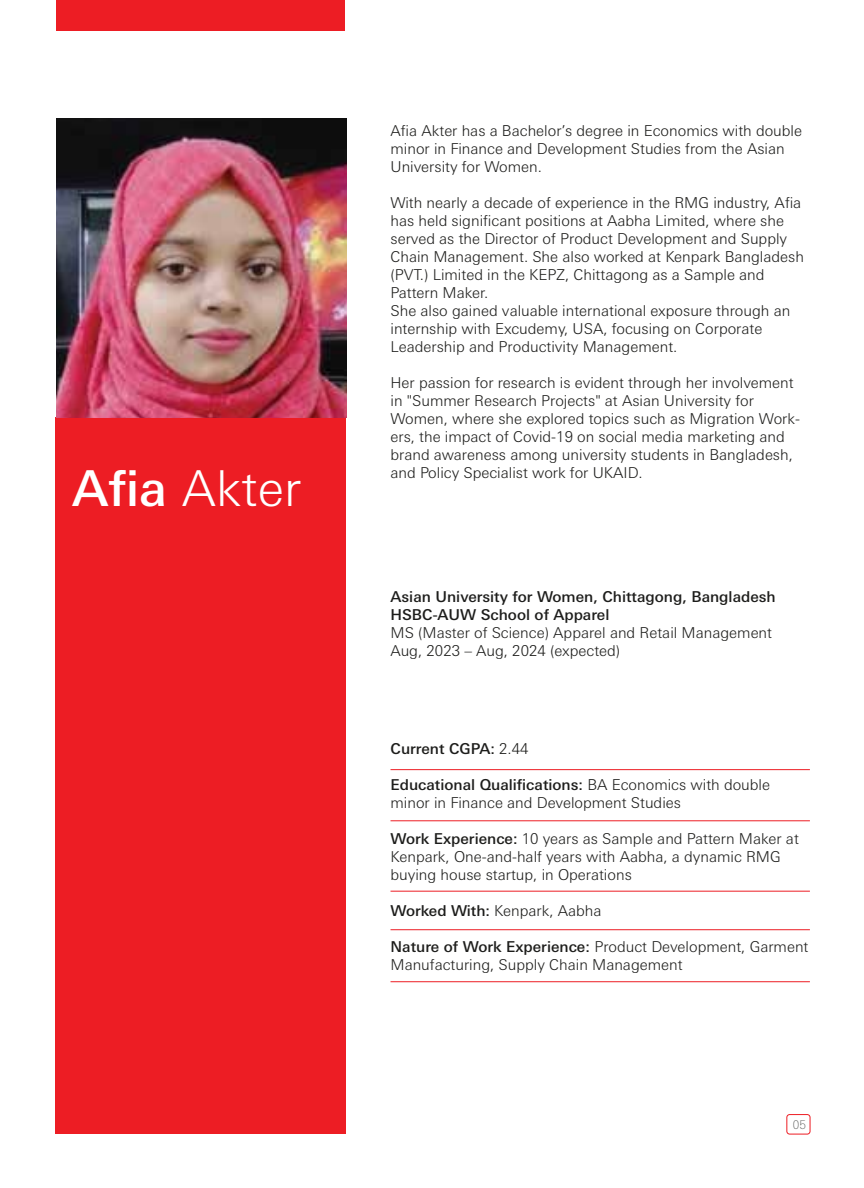
<style>
.page{position:relative;width:864px;height:1188px;background:#fff}
.page>*{position:absolute;margin:0;border:0;box-sizing:border-box;transform-origin:0 0}
.t1{font:300 49.5px "Univers Nextfor HSBC";color:#fff}
.t2{font:300 15px/18px "Univers Nextfor HSBC";color:#1d1d1b}
.t3{font:500 15px/18px "Univers Nextfor HSBC";color:#1d1d1b}
.t4{font:100 12px "Univers Nextfor HSBC";color:#515251}
.s1{font-weight:500}
.s2{font-weight:300}
</style>
<div class="page">
<div style="left:55px;top:417px;width:291px;height:717px;background:#ed1d24"></div>
<div style="left:56px;top:0;width:289px;height:30px;background:#ed1d24"></div>
<img style="left:56px;top:118px;width:290px;height:299px">
<hr style="left:391px;top:929px;width:419px;height:1px;background:#ed1d24">
<hr style="left:391px;top:981px;width:419px;height:1px;background:#ed1d24">
<hr style="left:391px;top:769px;width:419px;height:1px;background:#ed1d24">
<hr style="left:391px;top:820px;width:419px;height:1px;background:#ed1d24">
<hr style="left:391px;top:891px;width:419px;height:1px;background:#ed1d24">
<div style="left:787px;top:1114px;width:23px;height:20px;border:1px solid #ed1d24;border-radius:3px"></div>
<h1 class="t1" style="left:72px;top:453px;width:231px"><span class="s1">Afia</span> Akter</h1>
<p class="t2" style="left:391px;top:120px;width:413px">Afia Akter has a Bachelor’s degree in Economics with double minor in Finance and Development Studies from the Asian<br>University for Women.</p>
<p class="t2" style="left:391px;top:192px;width:415px">With nearly a decade of experience in the RMG industry, Afia has held significant positions at Aabha Limited, where she served as the Director of Product Development and Supply Chain Management. She also worked at Kenpark Bangladesh (PVT.) Limited in the KEPZ, Chittagong as a Sample and Pattern Maker.<br>She also gained valuable international exposure through an internship with Excudemy, USA, focusing on Corporate Leadership and Productivity Management.</p>
<p class="t2" style="left:391px;top:372px;width:411px">Her passion for research is evident through her involvement in "Summer Research Projects" at Asian University for Women, where she explored topics such as Migration Work&shy;ers, the impact of Covid-19 on social media marketing and brand awareness among university students in Bangladesh, and Policy Specialist work for UKAID.</p>
<p class="t3" style="left:391px;top:587px;width:387px">Asian University for Women, Chittagong, Bangladesh<br>HSBC-AUW School of Apparel</p>
<p class="t2" style="left:391px;top:623px;width:383px">MS (Master of Science) Apparel and Retail Management<br>Aug, 2023 – Aug, 2024 (expected)</p>
<p class="t3" style="left:391px;top:739px;width:140px">Current CGPA: <span class="s2">2.44</span></p>
<p class="t2" style="left:391px;top:775px;width:381px"><span class="s1">Educational Qualifications:</span> BA Economics with double minor in Finance and Development Studies</p>
<p class="t2" style="left:391px;top:829px;width:410px"><span class="s1">Work Experience:</span> 10 years as Sample and Pattern Maker at<br>Kenpark, One-and-half years with Aabha, a dynamic RMG buying house startup, in Operations</p>
<p class="t2" style="left:391px;top:901px;width:213px"><span class="s1">Worked With:</span> Kenpark, Aabha</p>
<p class="t2" style="left:391px;top:937px;width:419px"><span class="s1">Nature of Work Experience:</span> Product Development, Garment<br>Manufacturing, Supply Chain Management</p>
<p class="t4" style="left:793px;top:1116px;width:15px">05</p>
</div>
